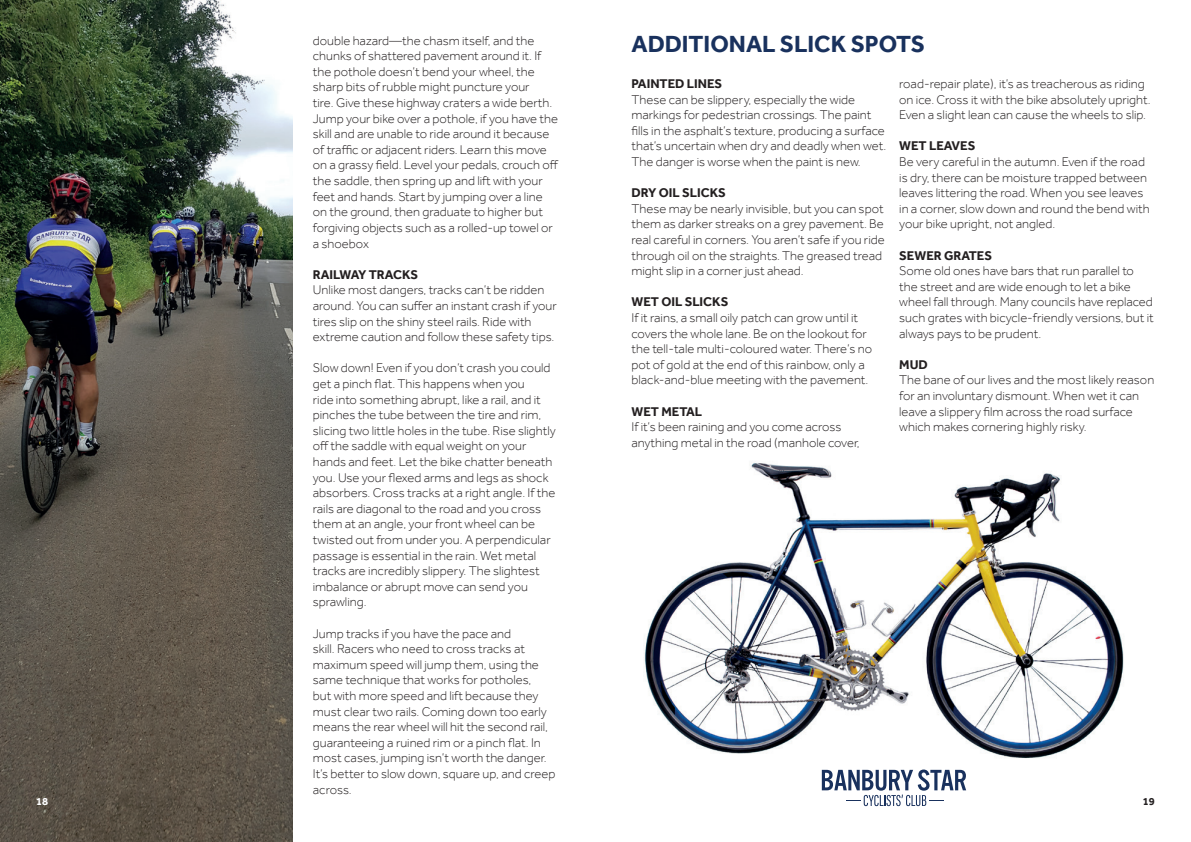
<style>
.page{position:relative;width:1191px;height:842px;background:#fff}
.page>*{position:absolute;margin:0;border:0;box-sizing:border-box;transform-origin:0 0}
.t1{font:700 24px "Effra";color:#19315d}
.t2{font:300 13px/15.6px "Effra";color:#231f20}
.t3{font:700 13px "Effra";color:#231f20}
.t4{font:700 11px "Effra";color:#fff}
.t5{font:700 11px "Effra";color:#231f20}
</style>
<div class="page">
<img style="left:644px;top:463px;width:480px;height:325px">
<img style="left:0;top:0;width:292px;height:842px">
<svg style="left:822px;top:769px;width:144px;height:37px"></svg>
<p class="t2" style="left:313px;top:32px;width:247px">double hazard—the chasm itself, and the chunks of shattered pavement around it. If the pothole doesn’t bend your wheel, the sharp bits of rubble might puncture your<br>tire. Give these highway craters a wide berth.<br>Jump your bike over a pothole, if you have the skill and are unable to ride around it because of traffic or adjacent riders. Learn this move on a grassy field. Level your pedals, crouch off the saddle, then spring up and lift with your feet and hands. Start by jumping over a line on the ground, then graduate to higher but forgiving objects such as a rolled-up towel or a shoebox</p>
<p class="t3" style="left:313px;top:267px;width:107px">RAILWAY TRACKS</p>
<p class="t2" style="left:313px;top:282px;width:245px">Unlike most dangers, tracks can’t be ridden around. You can suffer an instant crash if your tires slip on the shiny steel rails. Ride with extreme caution and follow these safety tips.</p>
<p class="t2" style="left:313px;top:360px;width:244px">Slow down! Even if you don’t crash you could get a pinch flat. This happens when you<br>ride into something abrupt, like a rail, and it pinches the tube between the tire and rim, slicing two little holes in the tube. Rise slightly off the saddle with equal weight on your hands and feet. Let the bike chatter beneath you. Use your flexed arms and legs as shock absorbers. Cross tracks at a right angle. If the rails are diagonal to the road and you cross them at an angle, your front wheel can be twisted out from under you. A perpendicular passage is essential in the rain. Wet metal tracks are incredibly slippery. The slightest imbalance or abrupt move can send you sprawling.</p>
<p class="t2" style="left:313px;top:625px;width:244px">Jump tracks if you have the pace and<br>skill. Racers who need to cross tracks at maximum speed will jump them, using the same technique that works for potholes,<br>but with more speed and lift because they must clear two rails. Coming down too early means the rear wheel will hit the second rail, guaranteeing a ruined rim or a pinch flat. In most cases, jumping isn’t worth the danger.<br>It’s better to slow down, square up, and creep across.</p>
<h1 class="t1" style="left:631px;top:30px;width:295px">ADDITIONAL SLICK SPOTS</h1>
<p class="t3" style="left:631px;top:76px;width:92px">PAINTED LINES</p>
<p class="t2" style="left:631px;top:91px;width:256px">These can be slippery, especially the wide markings for pedestrian crossings. The paint fills in the asphalt’s texture, producing a surface that’s uncertain when dry and deadly when wet.<br>The danger is worse when the paint is new.</p>
<p class="t3" style="left:631px;top:185px;width:96px">DRY OIL SLICKS</p>
<p class="t2" style="left:631px;top:201px;width:255px">These may be nearly invisible, but you can spot them as darker streaks on a grey pavement. Be real careful in corners. You aren’t safe if you ride through oil on the straights. The greased tread might slip in a corner just ahead.</p>
<p class="t3" style="left:631px;top:294px;width:98px">WET OIL SLICKS</p>
<p class="t2" style="left:631px;top:310px;width:242px">If it rains, a small oily patch can grow until it covers the whole lane. Be on the lookout for the tell-tale multi-coloured water. There’s no pot of gold at the end of this rainbow, only a black-and-blue meeting with the pavement.</p>
<p class="t3" style="left:631px;top:404px;width:72px">WET METAL</p>
<p class="t2" style="left:631px;top:419px;width:230px">If it’s been raining and you come across anything metal in the road (manhole cover,</p>
<p class="t2" style="left:899px;top:76px;width:253px">road-repair plate), it’s as treacherous as riding on ice. Cross it with the bike absolutely upright.<br>Even a slight lean can cause the wheels to slip.</p>
<p class="t3" style="left:899px;top:138px;width:78px">WET LEAVES</p>
<p class="t2" style="left:899px;top:154px;width:252px">Be very careful in the autumn. Even if the road is dry, there can be moisture trapped between leaves littering the road. When you see leaves in a corner, slow down and round the bend with your bike upright, not angled.</p>
<p class="t3" style="left:899px;top:248px;width:94px">SEWER GRATES</p>
<p class="t2" style="left:899px;top:263px;width:256px">Some old ones have bars that run parallel to the street and are wide enough to let a bike wheel fall through. Many councils have replaced such grates with bicycle-friendly versions, but it always pays to be prudent.</p>
<p class="t3" style="left:899px;top:357px;width:30px">MUD</p>
<p class="t2" style="left:899px;top:372px;width:256px">The bane of our lives and the most likely reason for an involuntary dismount. When wet it can leave a slippery film across the road surface which makes cornering highly risky.</p>
<p class="t4" style="left:36px;top:795px;width:13px">18</p>
<p class="t5" style="left:1143px;top:795px;width:13px">19</p>
</div>
